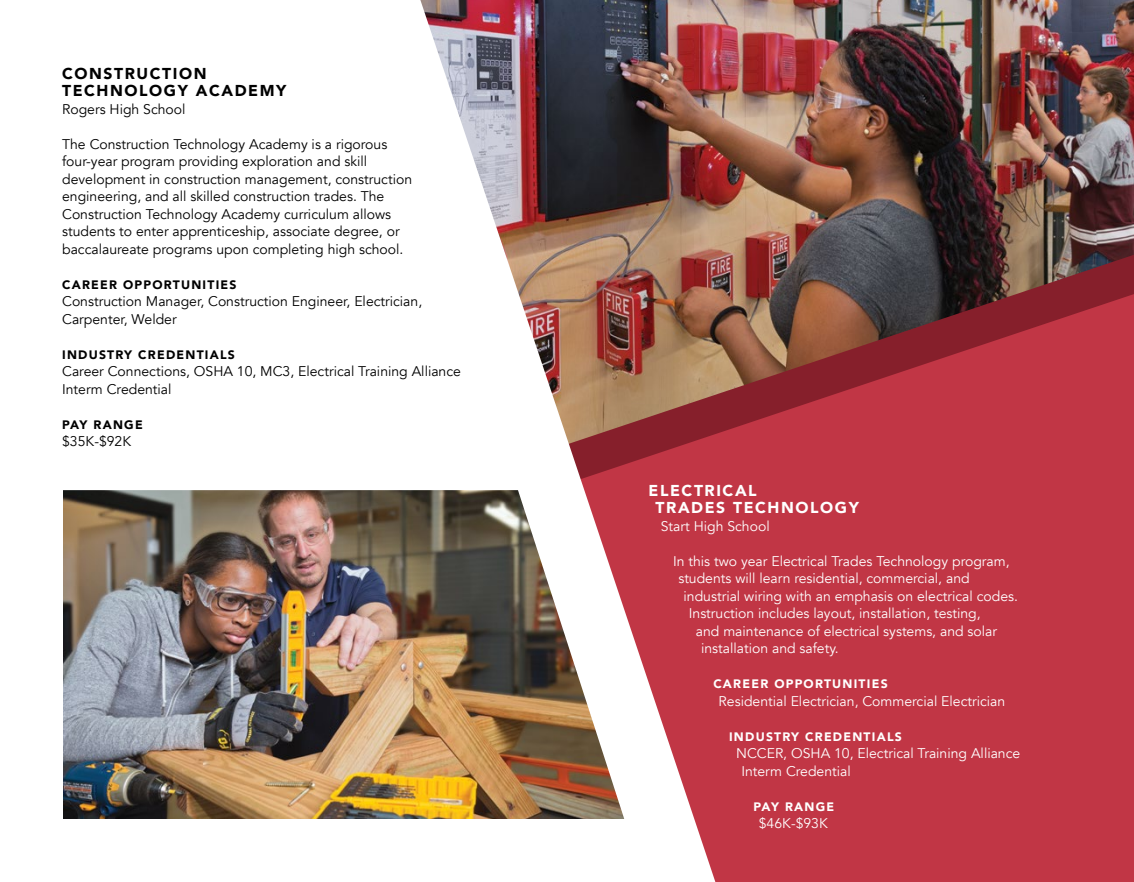
<style>
.page{position:relative;width:1134px;height:882px;background:#fff}
.page>*{position:absolute;margin:0;border:0;box-sizing:border-box;transform-origin:0 0}
.t1{font:900 15.75px/17.5px "Avenir";letter-spacing:.1em;color:#000}
.t2{font:900 15.75px/17.5px "Avenir";letter-spacing:.1em;color:#fff}
.t3{font:14px/17.5px "Avenir";color:#000}
.t4{font:14px/17.5px "Avenir";color:#fff}
.t5{font:900 12.25px "Avenir";letter-spacing:.1em;color:#000}
.t6{font:900 12.25px "Avenir";letter-spacing:.1em;color:#fff}
</style>
<div class="page">
<img style="left:715px;top:0;width:419px;height:255px">
<img style="left:715px;top:255px;width:419px;height:39px">
<svg style="left:715px;top:294px;width:419px;height:588px;background:#b93643"></svg>
<img style="left:420px;top:0;width:295px;height:881px">
<img style="left:63px;top:490px;width:561px;height:329px">
<p class="t1" style="left:62px;top:65px;width:226px">CONSTRUCTION<br>TECHNOLOGY ACADEMY</p>
<p class="t3" style="left:62px;top:101px;width:125px">Rogers High School</p>
<p class="t3" style="left:62px;top:136px;width:351px">The Construction Technology Academy is a rigorous four-year program providing exploration and skill development in construction management, construction engineering, and all skilled construction trades. The Construction Technology Academy curriculum allows students to enter apprenticeship, associate degree, or baccalaureate programs upon completing high school.</p>
<p class="t5" style="left:62px;top:276px;width:176px">CAREER OPPORTUNITIES</p>
<p class="t3" style="left:62px;top:293px;width:362px">Construction Manager, Construction Engineer, Electrician,<br>Carpenter, Welder</p>
<p class="t5" style="left:62px;top:346px;width:174px">INDUSTRY CREDENTIALS</p>
<p class="t3" style="left:62px;top:363px;width:400px">Career Connections, OSHA 10, MC3, Electrical Training Alliance<br>Interm Credential</p>
<p class="t5" style="left:62px;top:416px;width:82px">PAY RANGE</p>
<p class="t3" style="left:62px;top:433px;width:71px">$35K-$92K</p>
<p class="t2" style="left:656px;top:482px;width:205px;text-indent:-7px">ELECTRICAL<br>TRADES TECHNOLOGY</p>
<p class="t4" style="left:661px;top:518px;width:110px">Start High School</p>
<p class="t4" style="left:673px;top:553px;width:338px">In this two year Electrical Trades Technology program,</p>
<p class="t4" style="left:678px;top:570px;width:293px">students will learn residential, commercial, and</p>
<p class="t4" style="left:684px;top:588px;width:336px">industrial wiring with an emphasis on electrical codes.</p>
<p class="t4" style="left:689px;top:605px;width:293px">Instruction includes layout, installation, testing,</p>
<p class="t4" style="left:696px;top:623px;width:303px">and maintenance of electrical systems, and solar</p>
<p class="t4" style="left:701px;top:640px;width:139px">installation and safety.</p>
<p class="t6" style="left:713px;top:676px;width:176px">CAREER OPPORTUNITIES</p>
<p class="t4" style="left:719px;top:693px;width:288px">Residential Electrician, Commercial Electrician</p>
<p class="t6" style="left:729px;top:729px;width:174px">INDUSTRY CREDENTIALS</p>
<p class="t4" style="left:741px;top:745px;width:280px;text-indent:-5px">NCCER, OSHA 10, Electrical Training Alliance<br>Interm Credential</p>
<p class="t6" style="left:754px;top:799px;width:82px">PAY RANGE</p>
<p class="t4" style="left:759px;top:815px;width:71px">$46K-$93K</p>
</div>
